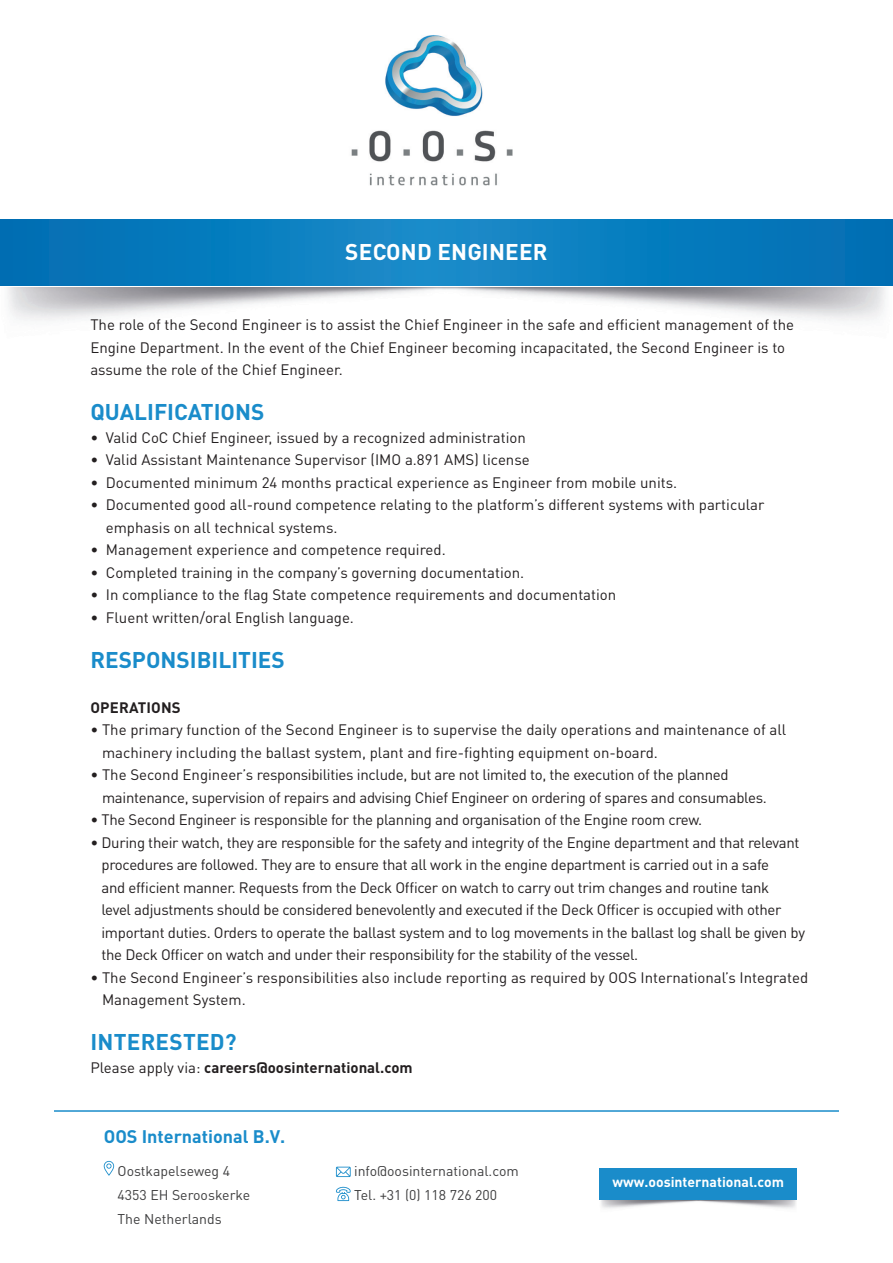
<style>
.page{position:relative;width:893px;height:1263px;background:#fff}
.page>*{position:absolute;margin:0;border:0;box-sizing:border-box;transform-origin:0 0}
.t1{font:700 22.5px "DINOT";color:#1a8cca}
.t2{font:700 22.5px "DINOT";letter-spacing:.01em;color:#fff}
.t3{font:700 18px "DINOT";color:#1a8cca}
.t4{font:15px/22.5px "DINOT";letter-spacing:-.01em;color:#231f20}
.t5{font:700 15px "DINOT";color:#231f20}
.t6{font:14.1px/24px "DINOT";color:#3e3e3f}
.t7{font:700 14.1px "DINOT";color:#fff}
.s1{font-weight:400}
</style>
<div class="page">
<img style="left:351px;top:35px;width:162px;height:151px">
<svg style="left:0;top:219px;width:893px;height:1px"></svg>
<svg style="left:0;top:220px;width:893px;height:65px;background:#0a7cbd"></svg>
<img style="left:601px;top:1200px;width:195px;height:9px">
<hr style="left:54px;top:1110px;width:785px;height:2px;background:#1a8cca">
<svg style="left:104px;top:1161px;width:10px;height:15px"></svg>
<svg style="left:336px;top:1167px;width:15px;height:10px"></svg>
<svg style="left:336px;top:1187px;width:15px;height:14px"></svg>
<div style="left:600px;top:1168px;width:197px;height:31px;background:#1a8cca"></div>
<h1 class="t2" style="left:345px;top:237px;width:204px">SECOND ENGINEER</h1>
<p class="t4" style="left:90px;top:313px;width:705px">The role of the Second Engineer is to assist the Chief Engineer in the safe and efficient management of the<br>Engine Department. In the event of the Chief Engineer becoming incapacitated, the Second Engineer is to assume the role of the Chief Engineer.</p>
<h1 class="t1" style="left:90px;top:397px;width:175px">QUALIFICATIONS</h1>
<p class="t4" style="left:90px;top:426px;width:437px">• Valid CoC Chief Engineer, issued by a recognized administration</p>
<p class="t4" style="left:90px;top:448px;width:441px">• Valid Assistant Maintenance Supervisor (IMO a.891 AMS) license</p>
<p class="t4" style="left:90px;top:471px;width:588px">• Documented minimum 24 months practical experience as Engineer from mobile units.</p>
<p class="t4" style="left:106px;top:493px;width:660px;text-indent:-15px">• Documented good all-round competence relating to the platform’s different systems with particular emphasis on all technical systems.</p>
<p class="t4" style="left:90px;top:538px;width:357px">• Management experience and competence required.</p>
<p class="t4" style="left:90px;top:561px;width:435px">• Completed training in the company’s governing documentation.</p>
<p class="t4" style="left:90px;top:583px;width:527px">• In compliance to the flag State competence requirements and documentation</p>
<p class="t4" style="left:90px;top:606px;width:265px">• Fluent written/oral English language.</p>
<h1 class="t1" style="left:90px;top:644px;width:196px">RESPONSIBILITIES</h1>
<p class="t5" style="left:90px;top:697px;width:92px">OPERATIONS</p>
<p class="t4" style="left:102px;top:718px;width:686px;text-indent:-12px">• The primary function of the Second Engineer is to supervise the daily operations and maintenance of all machinery including the ballast system, plant and fire-fighting equipment on-board.</p>
<p class="t4" style="left:102px;top:763px;width:666px;text-indent:-12px">• The Second Engineer’s responsibilities include, but are not limited to, the execution of the planned maintenance, supervision of repairs and advising Chief Engineer on ordering of spares and consumables.</p>
<p class="t4" style="left:90px;top:808px;width:613px">• The Second Engineer is responsible for the planning and organisation of the Engine room crew.</p>
<p class="t4" style="left:101px;top:831px;width:705px;text-indent:-11px">• During their watch, they are responsible for the safety and integrity of the Engine department and that relevant procedures are followed. They are to ensure that all work in the engine department is carried out in a safe<br>and efficient manner. Requests from the Deck Officer on watch to carry out trim changes and routine tank<br>level adjustments should be considered benevolently and executed if the Deck Officer is occupied with other important duties. Orders to operate the ballast system and to log movements in the ballast log shall be given by the Deck Officer on watch and under their responsibility for the stability of the vessel.</p>
<p class="t4" style="left:102px;top:966px;width:708px;text-indent:-12px">• The Second Engineer’s responsibilities also include reporting as required by OOS International’s Integrated<br>Management System.</p>
<h1 class="t1" style="left:90px;top:1027px;width:148px">INTERESTED?</h1>
<p class="t5" style="left:90px;top:1057px;width:324px"><span class="s1">Please apply via:</span> careers@oosinternational.com</p>
<p class="t3" style="left:104px;top:1124px;width:183px">OOS International B.V.</p>
<p class="t6" style="left:118px;top:1158px;width:134px">Oostkapelseweg 4<br>4353 EH Serooskerke<br>The Netherlands</p>
<p class="t6" style="left:354px;top:1158px;width:166px">info@oosinternational.com<br>Tel. +31 (0) 118 726 200</p>
<p class="t7" style="left:612px;top:1172px;width:173px">www.oosinternational.com</p>
</div>
